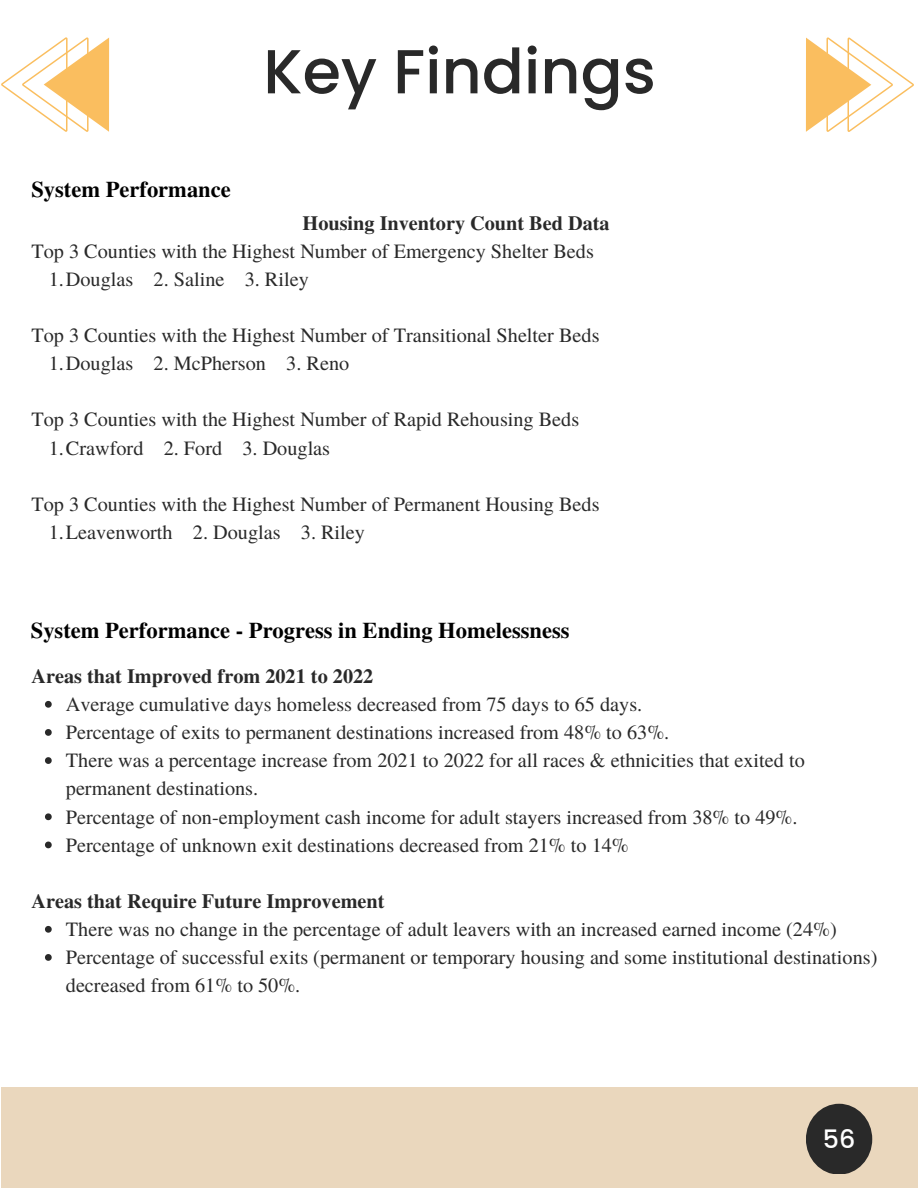
<style>
.page{position:relative;width:918px;height:1188px;background:#fff}
.page>*{position:absolute;margin:0;border:0;box-sizing:border-box;transform-origin:0 0}
.t1{font:500 62.1px "Poppins";color:#292929}
.t2{font:500 25.35px "Poppins";color:#fff}
.t3{font:700 22.5px "Te X Gyre Termes";color:#000}
.t4{font:20.25px/28.2px "Te X Gyre Termes";color:#292929}
.t5{font:700 20.25px "Te X Gyre Termes";color:#292929}
</style>
<div class="page">
<div style="left:1px;top:1087px;width:917px;height:101px;background:#ead7bd"></div>
<div style="left:806px;top:1104px;width:66px;height:70px;background:#292929;border-radius:50%"></div>
<svg style="left:806px;top:37px;width:108px;height:95px"></svg>
<svg style="left:1px;top:37px;width:108px;height:95px"></svg>
<svg style="left:45px;top:701px;width:7px;height:7px"></svg>
<svg style="left:45px;top:729px;width:7px;height:7px"></svg>
<svg style="left:45px;top:757px;width:7px;height:7px"></svg>
<svg style="left:45px;top:813px;width:7px;height:7px"></svg>
<svg style="left:45px;top:842px;width:7px;height:6px"></svg>
<svg style="left:45px;top:926px;width:7px;height:7px"></svg>
<svg style="left:45px;top:954px;width:7px;height:7px"></svg>
<p class="t3" style="left:31px;top:172px;width:201px">System Performance</p>
<p class="t1" style="left:263px;top:28px;width:394px">Key Findings</p>
<p class="t5" style="left:303px;top:207px;width:309px">Housing Inventory Count Bed Data</p>
<p class="t4" style="left:31px;top:236px;width:564px">Top 3 Counties with the Highest Number of Emergency Shelter Beds</p>
<p class="t4" style="left:49px;top:264px;width:262px">1.Douglas 2. Saline 3. Riley</p>
<p class="t4" style="left:31px;top:320px;width:570px">Top 3 Counties with the Highest Number of Transitional Shelter Beds</p>
<p class="t4" style="left:49px;top:348px;width:302px">1.Douglas 2. McPherson 3. Reno</p>
<p class="t4" style="left:31px;top:404px;width:549px">Top 3 Counties with the Highest Number of Rapid Rehousing Beds</p>
<p class="t4" style="left:49px;top:433px;width:283px">1.Crawford 2. Ford 3. Douglas</p>
<p class="t4" style="left:31px;top:489px;width:570px">Top 3 Counties with the Highest Number of Permanent Housing Beds</p>
<p class="t4" style="left:49px;top:517px;width:318px">1.Leavenworth 2. Douglas 3. Riley</p>
<p class="t3" style="left:31px;top:613px;width:540px">System Performance - Progress in Ending Homelessness</p>
<p class="t5" style="left:31px;top:660px;width:343px">Areas that Improved from 2021 to 2022</p>
<p class="t4" style="left:66px;top:689px;width:578px">Average cumulative days homeless decreased from 75 days to 65 days.</p>
<p class="t4" style="left:66px;top:717px;width:605px">Percentage of exits to permanent destinations increased from 48% to 63%.</p>
<p class="t4" style="left:66px;top:745px;width:740px">There was a percentage increase from 2021 to 2022 for all races &amp; ethnicities that exited to permanent destinations.</p>
<p class="t4" style="left:66px;top:802px;width:733px">Percentage of non-employment cash income for adult stayers increased from 38% to 49%.</p>
<p class="t4" style="left:66px;top:830px;width:564px">Percentage of unknown exit destinations decreased from 21% to 14%</p>
<p class="t5" style="left:31px;top:885px;width:355px">Areas that Require Future Improvement</p>
<p class="t4" style="left:66px;top:914px;width:772px">There was no change in the percentage of adult leavers with an increased earned income (24%)</p>
<p class="t4" style="left:66px;top:942px;width:813px">Percentage of successful exits (permanent or temporary housing and some institutional destinations) decreased from 61% to 50%.</p>
<p class="t2" style="left:823px;top:1121px;width:34px">56</p>
</div>
